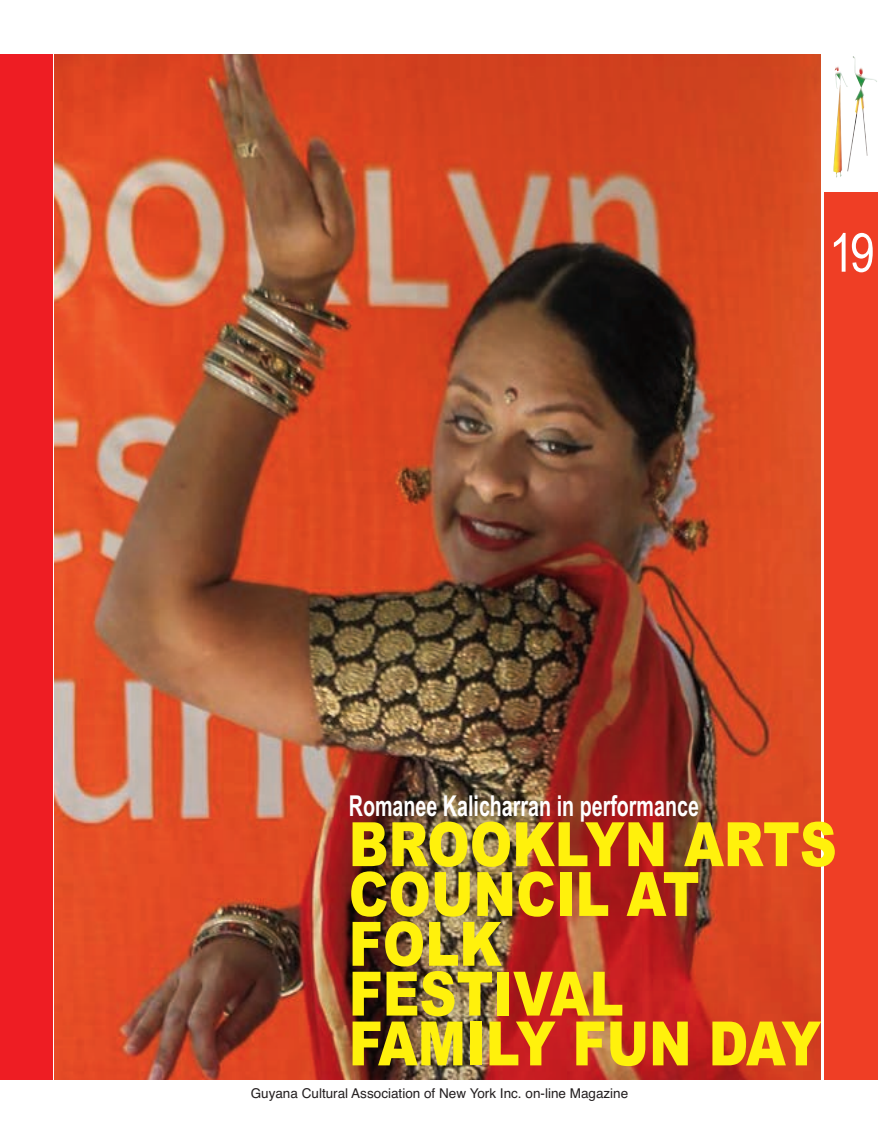
<style>
.page{position:relative;width:878px;height:1134px;background:#fff}
.page>*{position:absolute;margin:0;border:0;box-sizing:border-box;transform-origin:0 0}
.t1{font:900 61.2px/49.8px "Arial";color:#fff10c;scale:.83 1}
.t2{font:54px "Arial Narrow";color:#fff}
.t3{font:700 28.8px "Arial Narrow";color:#fff;scale:.83 1}
.t4{font:13.5px "Helvetica";color:#231f20}
</style>
<div class="page">
<div style="left:824px;top:193px;width:53px;height:887px;background:#ef3e25"></div>
<div style="left:0;top:54px;width:52px;height:1026px;background:#ee1d23"></div>
<img style="left:833px;top:56px;width:44px;height:121px">
<img style="left:54px;top:54px;width:766px;height:1026px">
<h2 class="t2" style="left:829px;top:221px;width:47px">19</h2>
<h3 class="t3" style="left:349px;top:790px;width:423px">Romanee Kalicharran in performance</h3>
<h1 class="t1" style="left:349px;top:820px;width:589px">BROOKLYN ARTS<br>COUNCIL AT<br>FOLK<br>FESTIVAL<br>FAMILY FUN DAY</h1>
<p class="t4" style="left:251px;top:1085px;width:379px">Guyana Cultural Association of New York Inc. on-line Magazine</p>
</div>
